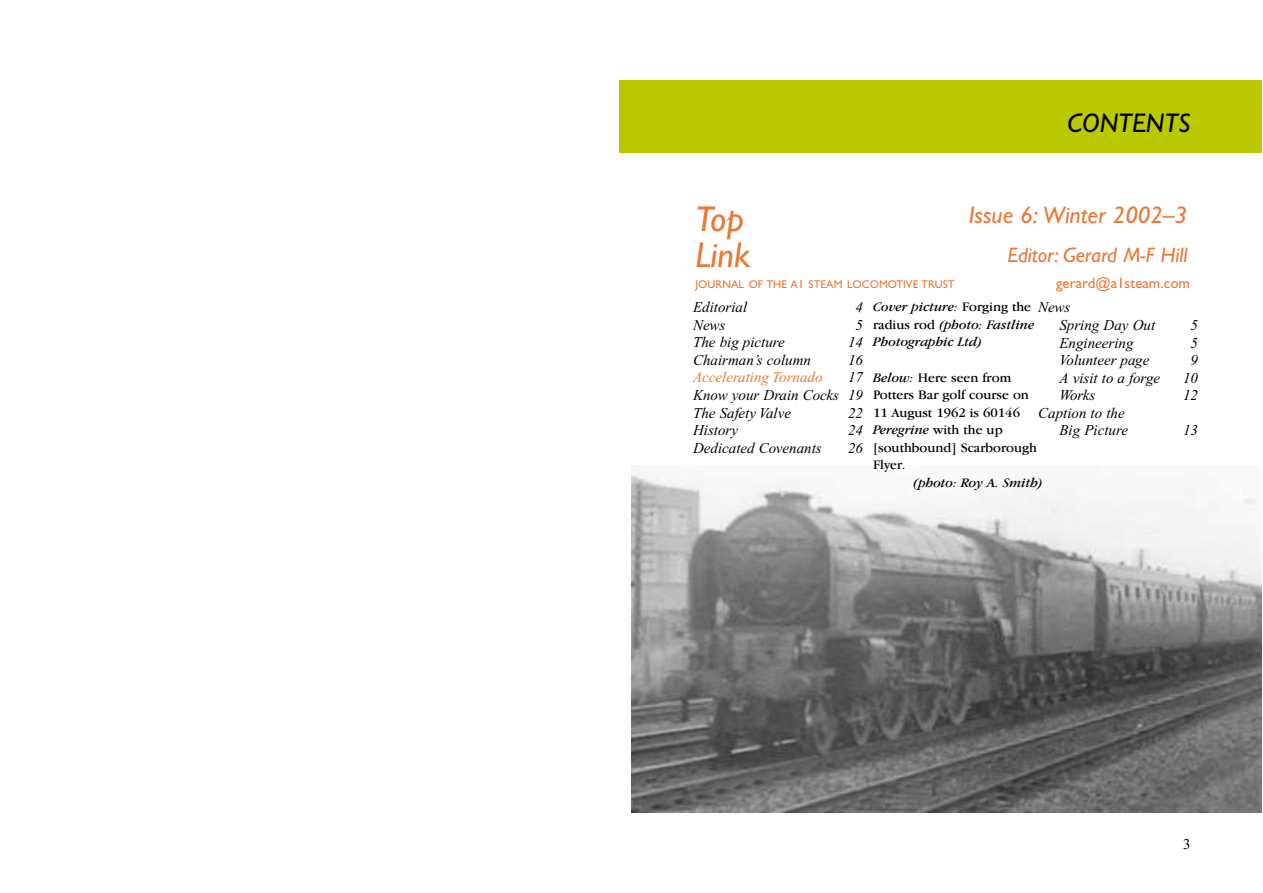
<style>
.page{position:relative;width:1263px;height:893px;background:#fff}
.page>*{position:absolute;margin:0;border:0;box-sizing:border-box;transform-origin:0 0}
.t1{font:italic 36px/36px "Gill Sans";color:#eb7835}
.t2{font:italic 27px "Gill Sans";color:#000}
.t3{font:italic 24px "Gill Sans";color:#eb7835}
.t4{font:italic 21px "Gill Sans";color:#eb7835}
.t5{font:italic 15px/17.5px "Times";color:#000;text-align:justify}
.t6{font:italic 15px "Times";color:#eb7835}
.t7{font:15px "Gill Sans";color:#eb7835}
.t8{font:15px "Times";color:#000}
.t9{font:13.5px/17.5px "Garamond IT Cby BT";color:#000}
.t10{font:italic 13.5px/17.5px "Garamond IT Cby BT";color:#000}
.t11{font:11.25px "Gill Sans";color:#eb7835}
.s1{font-size:12px}
.s2{font-style:normal}
.s3{font-style:italic}
</style>
<div class="page">
<div style="left:619px;top:81px;width:643px;height:72px;background:#bac800"></div>
<img style="left:631px;top:466px;width:631px;height:346px">
<h2 class="t2" style="left:1067px;top:113px;width:125px">CONTENTS</h2>
<h1 class="t1" style="left:696px;top:204px;width:57px">Top<br>Link</h1>
<p class="t11" style="left:696px;top:280px;width:261px">JOURNAL OF THE A<span class="s1">1</span> STEAM LOCOMOTIVE TRUST</p>
<p class="t7" style="left:1056px;top:278px;width:135px">gerard@a1steam.com</p>
<p class="t10" style="left:873px;top:299px;width:163px">Cover picture: <span class="s2">Forging the radius rod</span> (photo: Fastline<br>Photographic Ltd)</p>
<p class="t9" style="left:873px;top:369px;width:165px"><span class="s3">Below:</span> Here seen from<br>Potters Bar golf course on<br>11 August 1962 is 60146<br><span class="s3">Peregrine</span> with the up [southbound] Scarborough<br>Flyer.</p>
<p class="t10" style="left:913px;top:475px;width:132px">(photo: Roy A. Smith)</p>
<h3 class="t3" style="left:969px;top:207px;width:220px">Issue 6: Winter 2002–3</h3>
<h3 class="t4" style="left:1007px;top:248px;width:182px">Editor: Gerard M-F Hill</h3>
<p class="t5" style="left:693px;top:300px;width:56px">Editorial</p>
<p class="t5" style="left:856px;top:300px;width:9px">4</p>
<p class="t5" style="left:693px;top:317px;width:34px">News</p>
<p class="t5" style="left:856px;top:317px;width:9px">5</p>
<p class="t5" style="left:693px;top:335px;width:93px">The big picture</p>
<p class="t5" style="left:848px;top:335px;width:16px">14</p>
<p class="t5" style="left:693px;top:352px;width:119px">Chairman’s column</p>
<p class="t5" style="left:848px;top:352px;width:16px">16</p>
<p class="t6" style="left:693px;top:372px;width:131px">Accelerating Tornado</p>
<p class="t5" style="left:1059px;top:300px;width:97px;text-indent:-21px">News<br>Spring Day Out</p>
<p class="t5" style="left:1191px;top:317px;width:9px">5</p>
<p class="t5" style="left:1059px;top:335px;width:76px">Engineering</p>
<p class="t5" style="left:1191px;top:335px;width:9px">5</p>
<p class="t5" style="left:1059px;top:353px;width:91px">Volunteer page</p>
<p class="t5" style="left:1191px;top:353px;width:9px">9</p>
<p class="t5" style="left:1059px;top:370px;width:102px">A visit to a forge</p>
<p class="t5" style="left:1183px;top:370px;width:16px">10</p>
<p class="t5" style="left:1059px;top:388px;width:37px">Works</p>
<p class="t5" style="left:1183px;top:388px;width:16px">12</p>
<p class="t5" style="left:1038px;top:405px;width:91px;text-align:right">Caption to the<br>Big Picture</p>
<p class="t5" style="left:693px;top:370px;width:172px;text-indent:155px">17<br>Know your Drain Cocks 19<br>The Safety Valve</p>
<p class="t5" style="left:848px;top:405px;width:16px">22</p>
<p class="t5" style="left:693px;top:423px;width:46px">History</p>
<p class="t5" style="left:848px;top:423px;width:16px">24</p>
<p class="t5" style="left:693px;top:440px;width:130px">Dedicated Covenants</p>
<p class="t5" style="left:848px;top:440px;width:16px">26</p>
<p class="t5" style="left:1183px;top:423px;width:16px">13</p>
<p class="t8" style="left:1183px;top:838px;width:9px">3</p>
</div>
